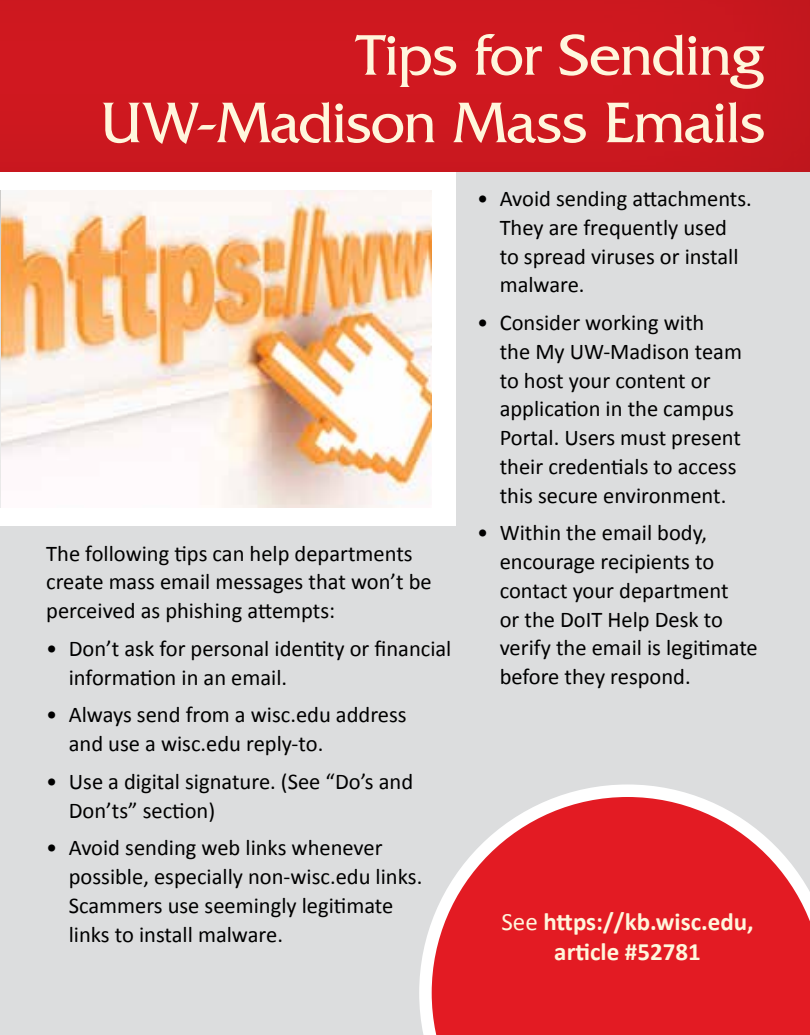
<style>
.page{position:relative;width:810px;height:1035px;background:#fff}
.page>*{position:absolute;margin:0;border:0;box-sizing:border-box;transform-origin:0 0}
.t1{font:60px/67.5px "Friz Quadrata";letter-spacing:-.01em;color:#fff6dc;text-align:right}
.t2{font:700 25px/30px "Calibri";color:#fff6dc;text-align:center}
.t3{font:22.5px/28.8px "Calibri";color:#000}
.s1{font-weight:400}
</style>
<div class="page">
<div style="left:0;top:0;width:810px;height:184px;background:#ce181f"></div>
<div style="left:0;top:172px;width:810px;height:863px;background:#dcddde"></div>
<div style="left:0;top:172px;width:455px;height:354px;background:#fff"></div>
<svg style="left:419px;top:784px;width:391px;height:251px"></svg>
<img style="left:0;top:190px;width:431px;height:317px">
<h1 class="t1" style="left:101px;top:22px;width:665px">Tips for Sending<br>UW-Madison Mass Emails</h1>
<p class="t3" style="left:46px;top:539px;width:387px">The following tips can help departments create mass email messages that won’t be perceived as phishing attempts:</p>
<p class="t3" style="left:69px;top:634px;width:384px;text-indent:-22px">• Don’t ask for personal identity or financial information in an email.</p>
<p class="t3" style="left:69px;top:700px;width:340px;text-indent:-22px">• Always send from a wisc.edu address and use a wisc.edu reply-to.</p>
<p class="t3" style="left:69px;top:767px;width:346px;text-indent:-22px">• Use a digital signature. (See “Do’s and<br>Don’ts” section)</p>
<p class="t3" style="left:69px;top:833px;width:355px;text-indent:-22px">• Avoid sending web links whenever possible, especially non-wisc.edu links.<br>Scammers use seemingly legitimate links to install malware.</p>
<p class="t3" style="left:500px;top:184px;width:254px;text-indent:-22px">• Avoid sending attachments.<br>They are frequently used<br>to spread viruses or install malware.</p>
<p class="t3" style="left:500px;top:308px;width:244px;text-indent:-22px">• Consider working with<br>the My UW-Madison team to host your content or application in the campus<br>Portal. Users must present their credentials to access this secure environment.</p>
<p class="t3" style="left:500px;top:518px;width:260px;text-indent:-22px">• Within the email body, encourage recipients to contact your department<br>or the DoIT Help Desk to verify the email is legitimate before they respond.</p>
<p class="t2" style="left:501px;top:906px;width:254px"><span class="s1">See</span> https://kb.wisc.edu, article #52781</p>
</div>
